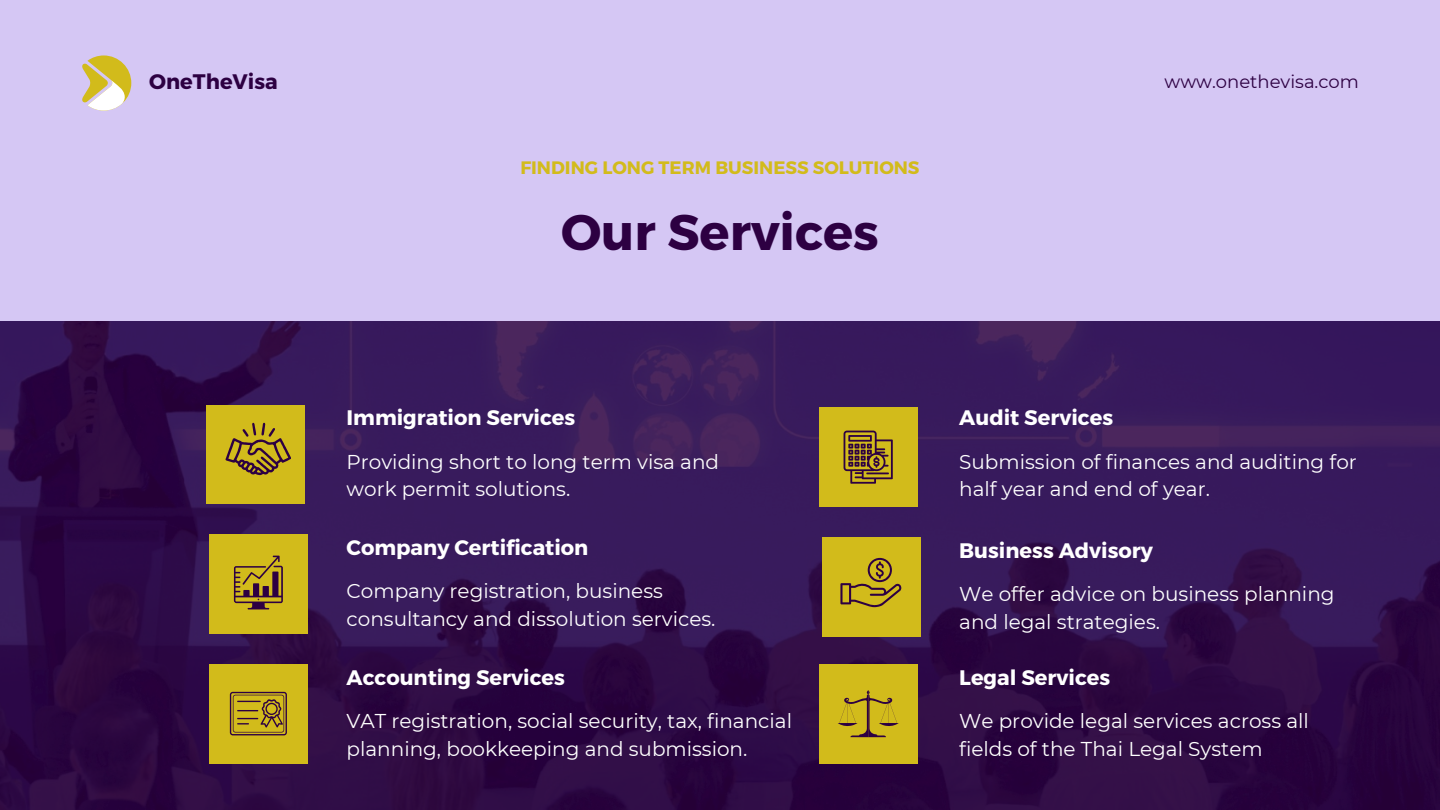
<style>
.page{position:relative;width:1440px;height:810px;background:#fff}
.page>*{position:absolute;margin:0;border:0;box-sizing:border-box;transform-origin:0 0}
.t1{font:700 50px "Montserrat";color:#2d0042}
.t2{font:700 21px "Montserrat";color:#fff}
.t3{font:700 21px "Montserrat";color:#2d0042}
.t4{font:20px/27.8px "Montserrat";color:#fff}
.t5{font:700 18px "Montserrat";color:#d2bb1b}
.t6{font:18px "Montserrat";color:#2d0042}
</style>
<div class="page">
<img style="left:0;top:0;width:1440px;height:810px">
<div style="left:0;top:0;width:1439px;height:321px;background:#d5c7f4"></div>
<svg style="left:82px;top:55px;width:49px;height:56px"></svg>
<div style="left:206px;top:405px;width:99px;height:99px;background:#d2bb1b"></div>
<svg style="left:226px;top:423px;width:65px;height:52px"></svg>
<div style="left:209px;top:535px;width:99px;height:98px;background:#d2bb1b"></div>
<svg style="left:234px;top:556px;width:49px;height:53px"></svg>
<div style="left:209px;top:664px;width:99px;height:99px;background:#d2bb1b"></div>
<div style="left:819px;top:408px;width:99px;height:99px;background:#d2bb1b"></div>
<div style="left:822px;top:537px;width:98px;height:99px;background:#d2bb1b"></div>
<div style="left:819px;top:664px;width:99px;height:99px;background:#d2bb1b"></div>
<svg style="left:838px;top:690px;width:60px;height:47px"></svg>
<svg style="left:230px;top:692px;width:57px;height:43px"></svg>
<svg style="left:840px;top:558px;width:62px;height:49px"></svg>
<svg style="left:844px;top:431px;width:49px;height:53px"></svg>
<h2 class="t3" style="left:149px;top:67px;width:130px">OneTheVisa</h2>
<h3 class="t6" style="left:1165px;top:71px;width:196px">www.onethevisa.com</h3>
<p class="t5" style="left:520px;top:156px;width:401px">FINDING LONG TERM BUSINESS SOLUTIONS</p>
<p class="t1" style="left:561px;top:199px;width:319px">Our Services</p>
<h2 class="t2" style="left:347px;top:404px;width:230px">Immigration Services</h2>
<p class="t4" style="left:347px;top:447px;width:374px">Providing short to long term visa and work permit solutions.</p>
<h4 class="t2" style="left:347px;top:534px;width:243px">Company Certification</h4>
<p class="t4" style="left:347px;top:577px;width:370px">Company registration, business consultancy and dissolution services.</p>
<p class="t2" style="left:347px;top:663px;width:220px">Accounting Services</p>
<h1 class="t4" style="left:347px;top:707px;width:447px">VAT registration, social security, tax, financial planning, bookkeeping and submission.</h1>
<p class="t2" style="left:959px;top:404px;width:155px">Audit Services</p>
<h3 class="t4" style="left:959px;top:447px;width:399px">Submission of finances and auditing for half year and end of year.</h3>
<h2 class="t2" style="left:959px;top:537px;width:195px">Business Advisory</h2>
<p class="t4" style="left:959px;top:580px;width:377px">We offer advice on business planning and legal strategies.</p>
<h3 class="t2" style="left:959px;top:663px;width:153px">Legal Services</h3>
<h2 class="t4" style="left:959px;top:707px;width:351px">We provide legal services across all fields of the Thai Legal System</h2>
</div>
